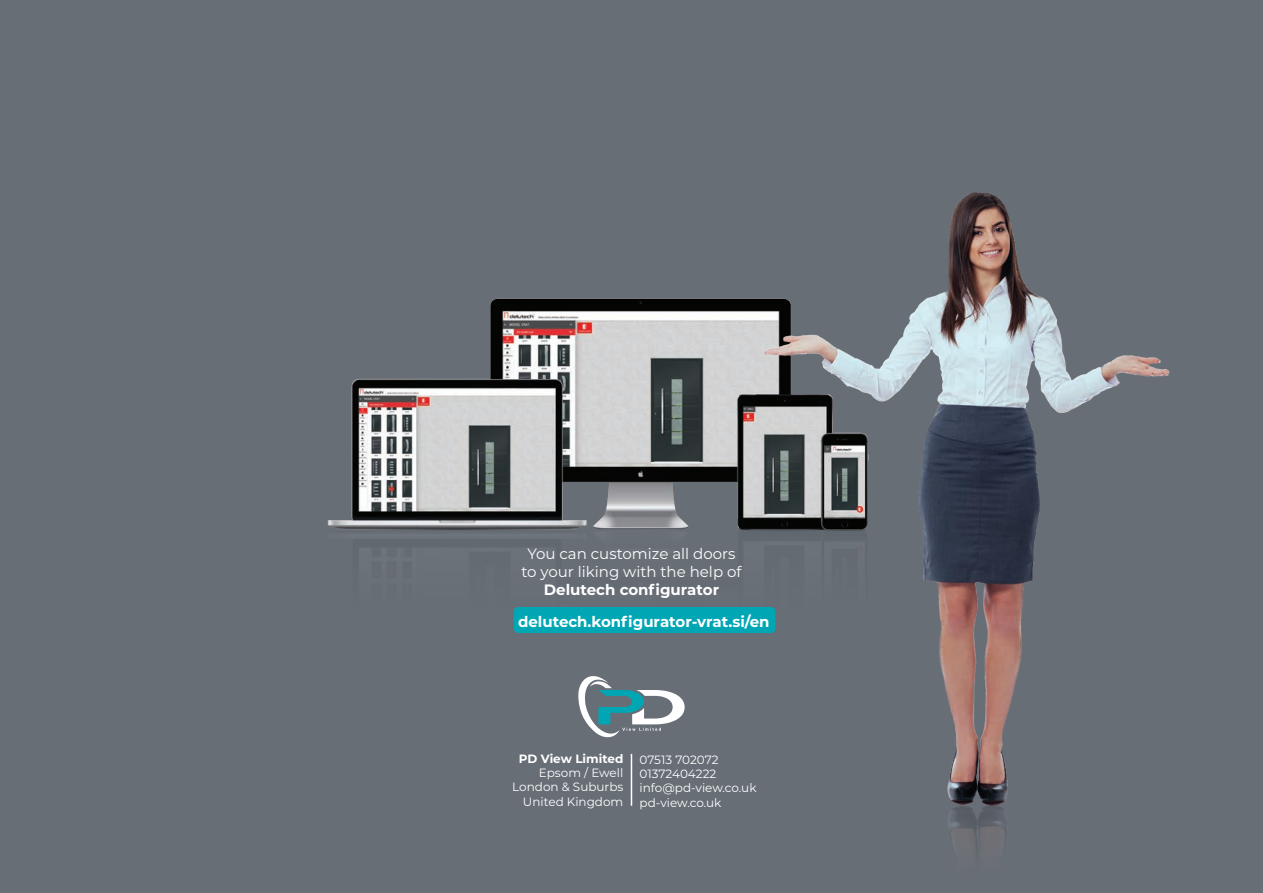
<style>
.page{position:relative;width:1263px;height:893px;background:#676e76}
.page>*{position:absolute;margin:0;border:0;box-sizing:border-box;transform-origin:0 0}
.t1{font:700 15px/31.7px "Montserrat";color:#fff}
.t2{font:15px/18px "Montserrat";color:#fff;text-align:center}
.t3{font:12px/14.4px "Montserrat";color:#fff;text-align:right}
.t4{font:700 12px "Montserrat";color:#fff}
</style>
<div class="page">
<img style="left:351px;top:298px;width:385px;height:186px">
<img style="left:736px;top:192px;width:434px;height:580px">
<img style="left:327px;top:484px;width:550px;height:322px">
<hr style="left:631px;top:754px;width:1px;height:52px;background:#fff">
<img style="left:736px;top:772px;width:272px;height:71px">
<div style="left:514px;top:607px;width:261px;height:26px;background:#00a6b4;border-radius:4px"></div>
<svg style="left:578px;top:675px;width:107px;height:62px"></svg>
<p class="t2" style="left:521px;top:544px;width:222px">You can customize all doors to your liking with the help of</p>
<p class="t1" style="left:518px;top:573px;width:253px;text-indent:26px">Delutech configurator delutech.konfigurator-vrat.si/en</p>
<p class="t4" style="left:519px;top:750px;width:106px">PD View Limited</p>
<p class="t3" style="left:512px;top:765px;width:113px">Epsom / Ewell<br>London &amp; Suburbs<br>United Kingdom</p>
<p class="t3" style="left:640px;top:752px;width:118px;text-align:left">07513 702072<br>01372404222 info@pd-view.co.uk pd-view.co.uk</p>
</div>
